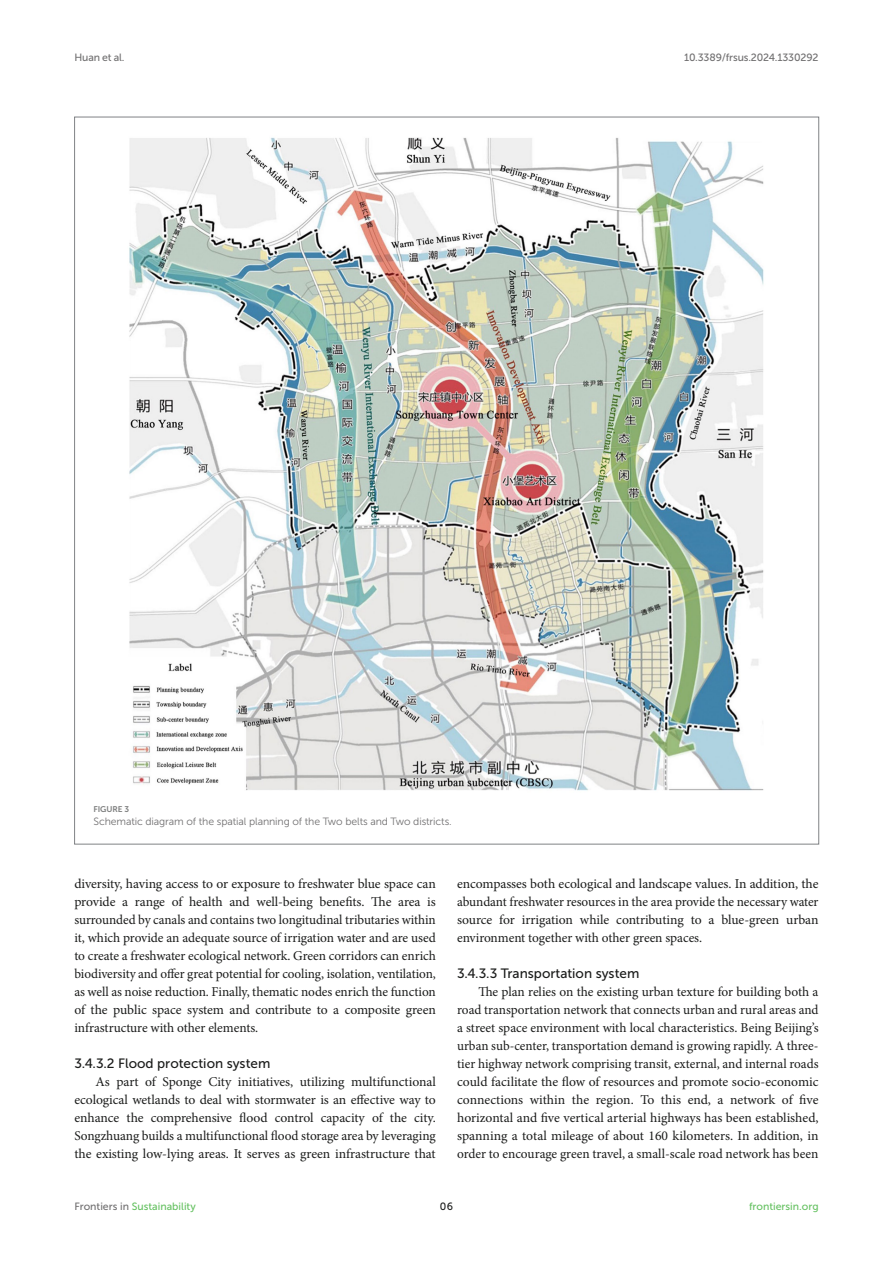
<style>
.page{position:relative;width:893px;height:1263px;background:#fff}
.page>*{position:absolute;margin:0;border:0;box-sizing:border-box;transform-origin:0 0}
.TEXT_FLUSH{font:13.5px/18px "Minion Pro";letter-spacing:-.005em;color:#1b1c1b;text-align:justify}
.HEAD_4{font:13.5px "Museo Sans 500";color:#1b1c1b}
.FIG_LEG{font:10.5px "Museo Sans 300";letter-spacing:-.01em;color:#706f70}
.t1{font:10.5px "Museo Sans 500";color:#65c161}
.t2{font:10.5px "Museo Sans 500";letter-spacing:-.015em;color:#706f70}
.t3{font:10.5px "Museo Sans 500";color:#1b1c1b}
.FIG_HD{font:8.25px "Museo Sans 700";letter-spacing:-.01em;color:#7e7f7f}
.s1{color:#706f70}
</style>
<div class="page">
<img style="left:129px;top:137px;width:635px;height:654px">
<p class="t2" style="left:74px;top:51px;width:52px">Huan et al.</p>
<p class="t2" style="left:684px;top:51px;width:136px">10.3389/frsus.2024.1330292</p>
<p class="FIG_HD" style="left:94px;top:804px;width:37px">FIGURE 3</p>
<p class="FIG_LEG" style="left:94px;top:816px;width:360px">Schematic diagram of the spatial planning of the Two belts and Two districts.</p>
<p class="TEXT_FLUSH" style="left:74px;top:875px;width:363px">diversity, having access to or exposure to freshwater blue space can provide a range of health and well-being benefits. The area is surrounded by canals and contains two longitudinal tributaries within it, which provide an adequate source of irrigation water and are used to create a freshwater ecological network. Green corridors can enrich biodiversity and offer great potential for cooling, isolation, ventilation, as well as noise reduction. Finally, thematic nodes enrich the function of the public space system and contribute to a composite green infrastructure with other elements.</p>
<p class="HEAD_4" style="left:74px;top:1056px;width:197px">3.4.3.2 Flood protection system</p>
<p class="TEXT_FLUSH" style="left:74px;top:1073px;width:363px;text-indent:21px">As part of Sponge City initiatives, utilizing multifunctional ecological wetlands to deal with stormwater is an effective way to enhance the comprehensive flood control capacity of the city.<br>Songzhuang builds a multifunctional flood storage area by leveraging the existing low-lying areas. It serves as green infrastructure that</p>
<p class="TEXT_FLUSH" style="left:457px;top:875px;width:363px">encompasses both ecological and landscape values. In addition, the abundant freshwater resources in the area provide the necessary water source for irrigation while contributing to a blue-green urban environment together with other green spaces.</p>
<p class="HEAD_4" style="left:457px;top:966px;width:184px">3.4.3.3 Transportation system</p>
<p class="TEXT_FLUSH" style="left:457px;top:983px;width:363px;text-indent:21px">The plan relies on the existing urban texture for building both a road transportation network that connects urban and rural areas and a street space environment with local characteristics. Being Beijing’s urban sub-center, transportation demand is growing rapidly. A three&shy;tier highway network comprising transit, external, and internal roads could facilitate the flow of resources and promote socio-economic connections within the region. To this end, a network of five horizontal and five vertical arterial highways has been established, spanning a total mileage of about 160 kilometers. In addition, in order to encourage green travel, a small-scale road network has been</p>
<p class="t1" style="left:74px;top:1200px;width:123px"><span class="s1">Frontiers in</span> Sustainability</p>
<p class="t3" style="left:440px;top:1200px;width:15px">06</p>
<p class="t1" style="left:749px;top:1200px;width:71px">frontiersin.org</p>
</div>
